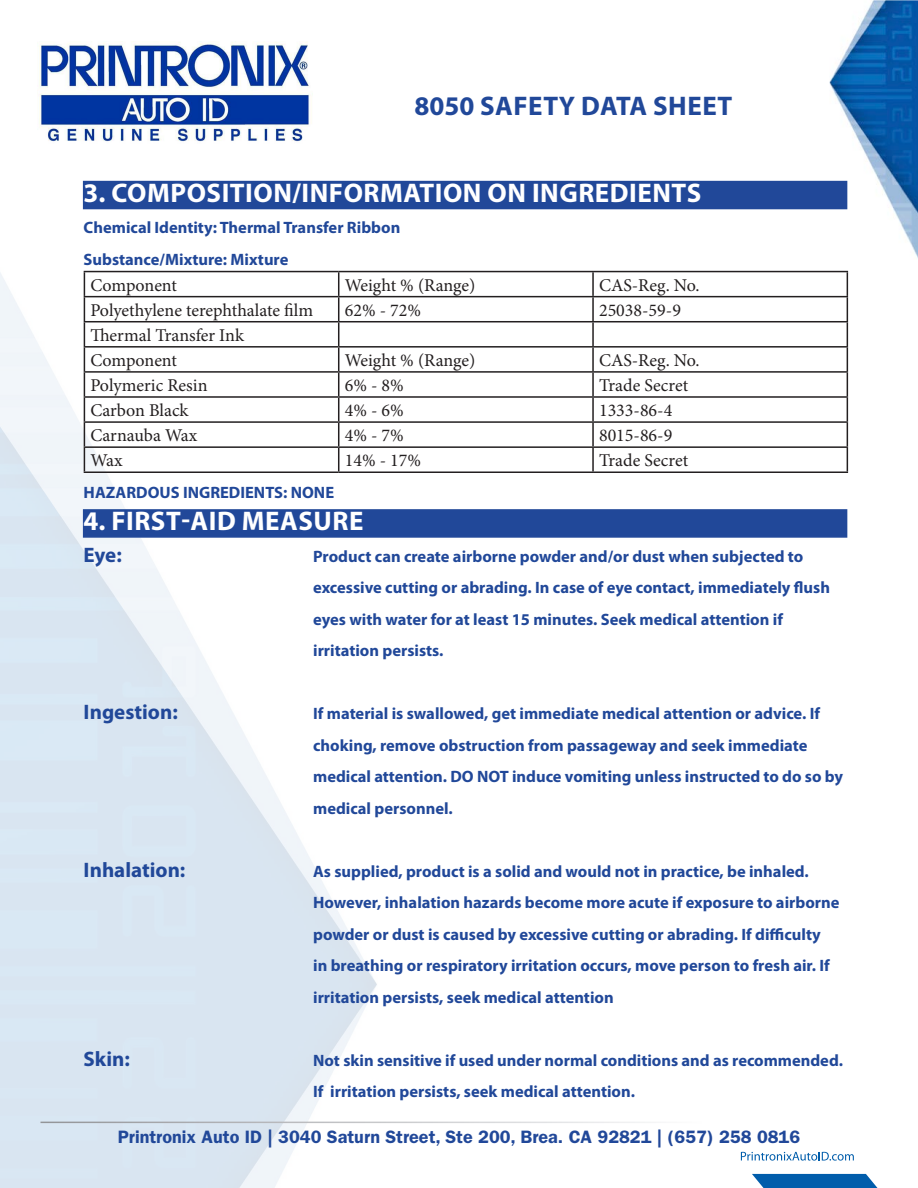
<style>
.page{position:relative;width:918px;height:1188px;background:#fff}
.page>*{position:absolute;margin:0;border:0;box-sizing:border-box;transform-origin:0 0}
.t1{font:700 27px "Myriad Pro";letter-spacing:.02em;color:#fff}
.t2{font:700 27px "Myriad Pro";letter-spacing:.02em;color:#214899}
.t3{font:700 21px "Myriad Pro";color:#214899}
.t4{font:18px "Minion Pro";color:#231f20}
.t5{font:600 18px "ITC Franklin Gothic Std";color:#214899}
.t6{font:700 16.5px/31.5px "Myriad Pro";color:#214899}
</style>
<div class="page">
<img style="left:830px;top:0;width:88px;height:259px">
<img style="left:0;top:270px;width:378px;height:918px">
<hr style="left:40px;top:1122px;width:662px;height:1px;background:#fff">
<img style="left:39px;top:42px;width:272px;height:100px">
<svg style="left:741px;top:1152px;width:113px;height:9px"></svg>
<svg style="left:752px;top:1174px;width:125px;height:14px"></svg>
<div style="left:83px;top:181px;width:764px;height:28px;background:#214899"></div>
<hr style="left:84px;top:271px;width:255px;height:1px;background:#231f20">
<hr style="left:339px;top:271px;width:254px;height:1px;background:#231f20">
<hr style="left:593px;top:271px;width:255px;height:1px;background:#231f20">
<hr style="left:592px;top:272px;width:2px;height:24px;background:#231f20">
<hr style="left:84px;top:296px;width:255px;height:1px;background:#231f20">
<hr style="left:339px;top:296px;width:254px;height:1px;background:#231f20">
<hr style="left:593px;top:296px;width:255px;height:1px;background:#231f20">
<hr style="left:592px;top:297px;width:2px;height:24px;background:#231f20">
<hr style="left:84px;top:321px;width:255px;height:1px;background:#231f20">
<hr style="left:339px;top:321px;width:254px;height:1px;background:#231f20">
<hr style="left:593px;top:321px;width:255px;height:1px;background:#231f20">
<hr style="left:592px;top:322px;width:2px;height:24px;background:#231f20">
<hr style="left:84px;top:346px;width:255px;height:2px;background:#231f20">
<hr style="left:339px;top:346px;width:254px;height:2px;background:#231f20">
<hr style="left:593px;top:346px;width:255px;height:2px;background:#231f20">
<hr style="left:592px;top:348px;width:2px;height:23px;background:#231f20">
<hr style="left:84px;top:371px;width:255px;height:2px;background:#231f20">
<hr style="left:339px;top:371px;width:254px;height:2px;background:#231f20">
<hr style="left:593px;top:371px;width:255px;height:2px;background:#231f20">
<hr style="left:592px;top:373px;width:2px;height:23px;background:#231f20">
<hr style="left:84px;top:396px;width:255px;height:2px;background:#231f20">
<hr style="left:339px;top:396px;width:254px;height:2px;background:#231f20">
<hr style="left:593px;top:396px;width:255px;height:2px;background:#231f20">
<hr style="left:592px;top:398px;width:2px;height:23px;background:#231f20">
<hr style="left:84px;top:421px;width:255px;height:2px;background:#231f20">
<hr style="left:339px;top:421px;width:254px;height:2px;background:#231f20">
<hr style="left:593px;top:421px;width:255px;height:2px;background:#231f20">
<hr style="left:592px;top:423px;width:2px;height:23px;background:#231f20">
<hr style="left:84px;top:446px;width:255px;height:2px;background:#231f20">
<svg style="left:84px;top:272px;width:1px;height:199px"></svg>
<hr style="left:339px;top:446px;width:254px;height:2px;background:#231f20">
<svg style="left:338px;top:272px;width:1px;height:199px"></svg>
<hr style="left:593px;top:446px;width:255px;height:2px;background:#231f20">
<hr style="left:592px;top:448px;width:2px;height:23px;background:#231f20">
<svg style="left:847px;top:272px;width:1px;height:199px"></svg>
<hr style="left:84px;top:471px;width:255px;height:2px;background:#231f20">
<hr style="left:339px;top:471px;width:254px;height:2px;background:#231f20">
<hr style="left:593px;top:471px;width:255px;height:2px;background:#231f20">
<div style="left:83px;top:509px;width:764px;height:29px;background:#214899;border:2px solid #214899"></div>
<p class="t2" style="left:414px;top:89px;width:319px">8050 SAFETY DATA SHEET</p>
<p class="t1" style="left:84px;top:175px;width:619px">3. COMPOSITION/INFORMATION ON INGREDIENTS</p>
<p class="t6" style="left:84px;top:211px;width:318px">Chemical Identity: Thermal Transfer Ribbon</p>
<p class="t6" style="left:84px;top:243px;width:206px">Substance/Mixture: Mixture</p>
<p class="t4" style="left:90px;top:273px;width:88px">Component</p>
<p class="t4" style="left:345px;top:273px;width:132px">Weight % (Range)</p>
<p class="t4" style="left:599px;top:273px;width:102px">CAS-Reg. No.</p>
<p class="t4" style="left:90px;top:298px;width:224px">Polyethylene terephthalate film</p>
<p class="t4" style="left:345px;top:298px;width:78px">62% - 72%</p>
<p class="t4" style="left:599px;top:298px;width:83px">25038-59-9</p>
<p class="t4" style="left:90px;top:323px;width:155px">Thermal Transfer Ink</p>
<p class="t4" style="left:90px;top:348px;width:88px">Component</p>
<p class="t4" style="left:345px;top:348px;width:132px">Weight % (Range)</p>
<p class="t4" style="left:599px;top:348px;width:102px">CAS-Reg. No.</p>
<p class="t4" style="left:90px;top:373px;width:119px">Polymeric Resin</p>
<p class="t4" style="left:345px;top:373px;width:61px">6% - 8%</p>
<p class="t4" style="left:599px;top:373px;width:91px">Trade Secret</p>
<p class="t4" style="left:90px;top:398px;width:100px">Carbon Black</p>
<p class="t4" style="left:345px;top:398px;width:61px">4% - 6%</p>
<p class="t4" style="left:599px;top:398px;width:75px">1333-86-4</p>
<p class="t4" style="left:90px;top:423px;width:108px">Carnauba Wax</p>
<p class="t4" style="left:345px;top:423px;width:61px">4% - 7%</p>
<p class="t4" style="left:599px;top:423px;width:75px">8015-86-9</p>
<p class="t4" style="left:90px;top:448px;width:34px">Wax</p>
<p class="t4" style="left:345px;top:448px;width:78px">14% - 17%</p>
<p class="t4" style="left:599px;top:448px;width:91px">Trade Secret</p>
<p class="t6" style="left:84px;top:477px;width:252px">HAZARDOUS INGREDIENTS: NONE</p>
<p class="t1" style="left:84px;top:503px;width:281px">4. FIRST-AID MEASURE</p>
<p class="t3" style="left:84px;top:541px;width:40px">Eye:</p>
<p class="t6" style="left:313px;top:540px;width:518px">Product can create airborne powder and/or dust when subjected to excessive cutting or abrading. In case of eye contact, immediately flush</p>
<p class="t6" style="left:313px;top:603px;width:471px">eyes with water for at least 15 minutes. Seek medical attention if irritation persists.</p>
<p class="t3" style="left:84px;top:698px;width:96px">Ingestion:</p>
<p class="t6" style="left:313px;top:697px;width:532px">If material is swallowed, get immediate medical attention or advice. If choking, remove obstruction from passageway and seek immediate medical attention. DO NOT induce vomiting unless instructed to do so by medical personnel.</p>
<p class="t3" style="left:84px;top:856px;width:103px">Inhalation:</p>
<p class="t6" style="left:313px;top:855px;width:528px">As supplied, product is a solid and would not in practice, be inhaled.<br>However, inhalation hazards become more acute if exposure to airborne powder or dust is caused by excessive cutting or abrading. If difficulty<br>in breathing or respiratory irritation occurs, move person to fresh air. If irritation persists, seek medical attention</p>
<p class="t3" style="left:84px;top:1045px;width:48px">Skin:</p>
<p class="t6" style="left:313px;top:1044px;width:531px">Not skin sensitive if used under normal conditions and as recommended.<br>If irritation persists, seek medical attention.</p>
<p class="t5" style="left:118px;top:1126px;width:684px">Printronix Auto ID | 3040 Saturn Street, Ste 200, Brea. CA 92821 | (657) 258 0816</p>
</div>
